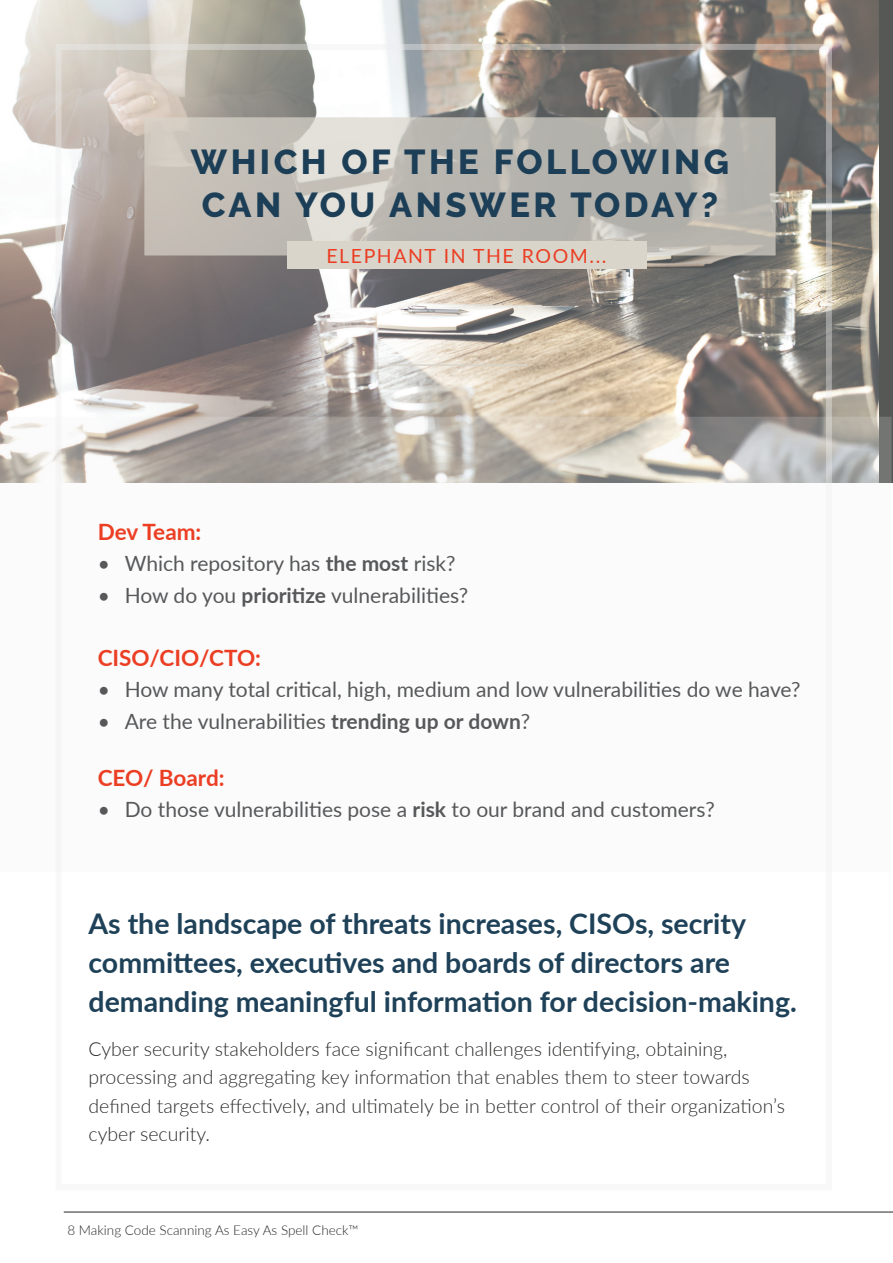
<style>
.page{position:relative;width:893px;height:1263px;background:#fff}
.page>*{position:absolute;margin:0;border:0;box-sizing:border-box;transform-origin:0 0}
.t1{font:800 34.5px/43.5px "Raleway";letter-spacing:.1em;color:#1c3f57;text-align:center}
.t2{font:700 28.5px/39px "Lato";color:#1c3f57}
.t3{font:700 22.5px "Lato";color:#eb3e23}
.t4{font:21px "Lato";color:#57585a}
.t5{font:300 19.5px/28.5px "Lato";color:#262825}
.t6{font:19.5px "Lato";letter-spacing:.08em;color:#eb3e23}
.t7{font:300 13.5px "Lato";color:#262825}
.s1{font-weight:700}
</style>
<div class="page">
<img style="left:0;top:0;width:879px;height:417px">
<hr style="left:393px;top:364px;width:134px;height:2px;background:#d9d5cb">
<svg style="left:144px;top:117px;width:632px;height:138px;background:#c0bdb6"></svg>
<div style="left:56px;top:44px;width:776px;height:1146px;border:6px solid #eeeeef"></div>
<svg style="left:0;top:417px;width:891px;height:455px"></svg>
<hr style="left:64px;top:1212px;width:829px;height:1px;background:#262825">
<div style="left:287px;top:242px;width:359px;height:27px;background:#d9d5cb"></div>
<h1 class="t1" style="left:191px;top:140px;width:540px">WHICH OF THE FOLLOWING<br>CAN YOU ANSWER TODAY?</h1>
<p class="t6" style="left:326px;top:242px;width:282px">ELEPHANT IN THE ROOM...</p>
<p class="t3" style="left:98px;top:515px;width:105px">Dev Team:</p>
<p class="t4" style="left:98px;top:549px;width:359px">• Which repository has <span class="s1">the most</span> risk?</p>
<p class="t4" style="left:98px;top:580px;width:372px">• How do you <span class="s1">prioritize</span> vulnerabilities?</p>
<p class="t3" style="left:98px;top:641px;width:165px">CISO/CIO/CTO:</p>
<p class="t4" style="left:98px;top:675px;width:704px">• How many total critical, high, medium and low vulnerabilities do we have?</p>
<p class="t4" style="left:98px;top:706px;width:434px">• Are the vulnerabilities <span class="s1">trending up or down</span>?</p>
<p class="t3" style="left:98px;top:761px;width:128px">CEO/ Board:</p>
<p class="t4" style="left:98px;top:794px;width:619px">• Do those vulnerabilities pose a <span class="s1">risk</span> to our brand and customers?</p>
<h2 class="t2" style="left:88px;top:903px;width:710px">As the landscape of threats increases, CISOs, secrity committees, executives and boards of directors are demanding meaningful information for decision-making.</h2>
<p class="t5" style="left:88px;top:1034px;width:698px">Cyber security stakeholders face significant challenges identifying, obtaining, processing and aggregating key information that enables them to steer towards defined targets effectively, and ultimately be in better control of their organization’s cyber security.</p>
<p class="t7" style="left:67px;top:1220px;width:293px">8 Making Code Scanning As Easy As Spell Check™</p>
</div>
